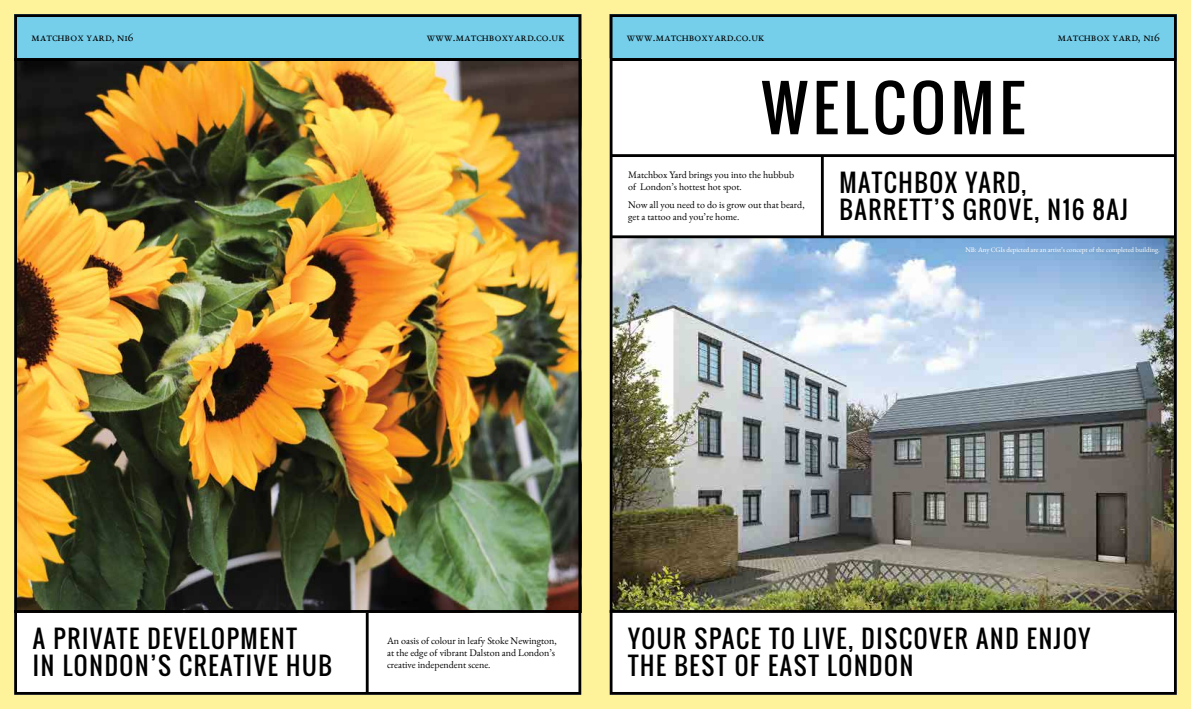
<style>
.page{position:relative;width:1191px;height:709px;background:#fef29a}
.page>*{position:absolute;margin:0;border:0;box-sizing:border-box;transform-origin:0 0}
.t1{font:61px "Oswald";letter-spacing:.08em;color:#000}
.t2{font:24px/27px "Oswald";letter-spacing:.07em;color:#000}
.t3{font:12px "EB Garamond";color:#000}
.t4{font:10px/12px "EB Garamond";color:#000}
.t5{font:7px "EB Garamond";color:#fff}
</style>
<div class="page">
<div style="left:609px;top:14px;width:567px;height:44px;background:#75cfeb"></div>
<div style="left:14px;top:14px;width:567px;height:44px;background:#75cfeb"></div>
<div style="left:14px;top:60px;width:567px;height:634px;background:#fff"></div>
<div style="left:609px;top:60px;width:567px;height:634px;background:#fff"></div>
<img style="left:613px;top:238px;width:559px;height:372px">
<img style="left:18px;top:61px;width:559px;height:549px">
<hr style="left:611px;top:58px;width:564px;height:3px;background:#000">
<hr style="left:610px;top:154px;width:565px;height:3px;background:#000">
<hr style="left:610px;top:235px;width:565px;height:3px;background:#000">
<hr style="left:609px;top:610px;width:567px;height:3px;background:#000">
<hr style="left:821px;top:156px;width:2px;height:81px;background:#000">
<hr style="left:366px;top:613px;width:3px;height:79px;background:#000">
<hr style="left:14px;top:610px;width:566px;height:3px;background:#000">
<hr style="left:14px;top:58px;width:566px;height:3px;background:#000">
<div style="left:609px;top:14px;width:567px;height:680px;border:3px solid #000"></div>
<div style="left:14px;top:14px;width:567px;height:680px;border:3px solid #000"></div>
<p class="t3" style="left:31px;top:27px;width:104px">matchbox yard, n16</p>
<p class="t3" style="left:1057px;top:27px;width:104px">matchbox yard, n16</p>
<p class="t3" style="left:427px;top:27px;width:139px">www.matchboxyard.co.uk</p>
<p class="t3" style="left:627px;top:27px;width:139px">www.matchboxyard.co.uk</p>
<h1 class="t1" style="left:761px;top:62px;width:265px">WELCOME</h1>
<p class="t4" style="left:628px;top:169px;width:168px">Matchbox Yard brings you into the hubbub of London’s hottest hot spot.</p>
<p class="t4" style="left:628px;top:199px;width:178px">Now all you need to do is grow out that beard, get a tattoo and you’re home.</p>
<h2 class="t2" style="left:839px;top:169px;width:290px">MATCHBOX YARD,<br>BARRETT’S GROVE, N16 8AJ</h2>
<p class="t5" style="left:965px;top:244px;width:196px">NB: Any CGIs depicted are an artist’s concept of the completed building.</p>
<h2 class="t2" style="left:33px;top:625px;width:300px">A PRIVATE DEVELOPMENT<br>IN LONDON’S CREATIVE HUB</h2>
<p class="t4" style="left:387px;top:634px;width:171px">An oasis of colour in leafy Stoke Newington, at the edge of vibrant Dalston and London’s creative independent scene.</p>
<h2 class="t2" style="left:628px;top:625px;width:464px">YOUR SPACE TO LIVE, DISCOVER AND ENJOY<br>THE BEST OF EAST LONDON</h2>
</div>
